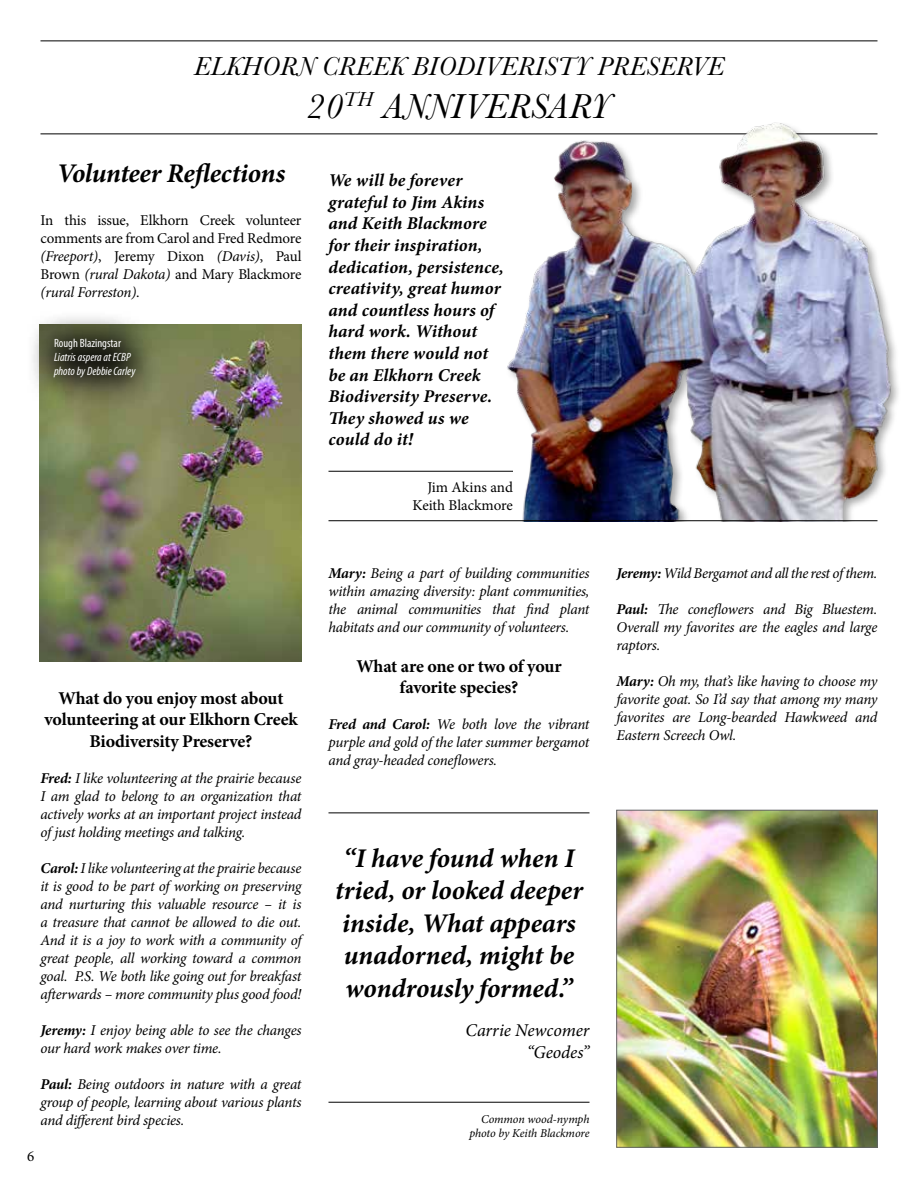
<style>
.page{position:relative;width:918px;height:1188px;background:#fff}
.page>*{position:absolute;margin:0;border:0;box-sizing:border-box;transform-origin:0 0}
.t1{font:italic 36px "Baskerville";letter-spacing:.01em;color:#000}
.t2{font:italic 700 27px/32.4px "Minion Pro";letter-spacing:-.005em;color:#000;text-align:center}
.t3{font:italic 27px "Baskerville";letter-spacing:.01em;color:#000}
.t4{font:italic 700 18px/21.6px "Minion Pro";letter-spacing:.005em;color:#000}
.t5{font:700 18px/21.6px "Minion Pro";letter-spacing:-.015em;color:#000;text-align:center}
.t6{font:italic 18px/21.6px "Minion Pro";letter-spacing:-.005em;color:#000;text-align:right}
.t7{font:italic 15px/18px "Minion Pro";letter-spacing:-.02em;color:#000;text-align:justify}
.t8{font:15px/18px "Minion Pro";letter-spacing:-.015em;color:#000;text-align:right}
.t9{font:italic condensed 12px/14.4px "Myriad Pro";color:#fff}
.t10{font:italic 12px/14.4px "Minion Pro";letter-spacing:-.01em;color:#000;text-align:right}
.t11{font:condensed 12px "Myriad Pro";color:#fff}
.s1{font-style:italic}
.s2{font-weight:700}
</style>
<div class="page">
<hr style="left:40px;top:40px;width:838px;height:1px;background:#000">
<hr style="left:40px;top:134px;width:838px;height:1px;background:#000">
<hr style="left:328px;top:471px;width:185px;height:1px;background:#000">
<img style="left:618px;top:812px;width:258px;height:334px">
<div style="left:616px;top:810px;width:262px;height:338px;border:1px solid #636466"></div>
<img style="left:40px;top:324px;width:262px;height:338px">
<hr style="left:328px;top:813px;width:262px;height:1px;background:#000">
<hr style="left:328px;top:1102px;width:262px;height:1px;background:#000">
<img style="left:490px;top:122px;width:408px;height:398px">
<div style="left:26px;top:310px;width:137px;height:96px;background:#000;opacity:.9"></div>
<hr style="left:328px;top:520px;width:550px;height:1px;background:#000">
<h2 class="t3" style="left:194px;top:48px;width:532px">ELKHORN CREEK BIODIVERISTY PRESERVE</h2>
<h1 class="t1" style="left:307px;top:83px;width:306px">20<sup>TH</sup> ANNIVERSARY</h1>
<h2 class="t2" style="left:57px;top:156px;width:230px">Volunteer Reflections</h2>
<p class="t8" style="left:40px;top:211px;width:263px;text-align:justify">In this issue, Elkhorn Creek volunteer comments are from Carol and Fred Redmore <span class="s1">(Freeport)</span>, Jeremy Dixon <span class="s1">(Davis)</span>, Paul Brown <span class="s1">(rural Dakota)</span> and Mary Blackmore <span class="s1">(rural Forreston)</span>.</p>
<p class="t11" style="left:54px;top:335px;width:68px">Rough Blazingstar</p>
<p class="t9" style="left:54px;top:350px;width:83px">Liatris aspera at ECBP photo by Debbie Carley</p>
<p class="t4" style="left:328px;top:169px;width:177px">We will be forever grateful to Jim Akins and Keith Blackmore for their inspiration, dedication, persistence, creativity, great humor and countless hours of hard work. Without them there would not be an Elkhorn Creek<br>Biodiversity Preserve.<br>They showed us we could do it!</p>
<p class="t8" style="left:413px;top:478px;width:102px">Jim Akins and<br>Keith Blackmore</p>
<p class="t5" style="left:44px;top:687px;width:255px">What do you enjoy most about volunteering at our Elkhorn Creek<br>Biodiversity Preserve?</p>
<p class="t7" style="left:40px;top:769px;width:263px"><span class="s2">Fred:</span> I like volunteering at the prairie because I am glad to belong to an organization that actively works at an important project instead of just holding meetings and talking.</p>
<p class="t7" style="left:40px;top:859px;width:263px"><span class="s2">Carol:</span> I like volunteering at the prairie because it is good to be part of working on preserving and nurturing this valuable resource – it is a treasure that cannot be allowed to die out.<br>And it is a joy to work with a community of great people, all working toward a common goal. P.S. We both like going out for breakfast afterwards – more community plus good food!</p>
<p class="t7" style="left:40px;top:1021px;width:262px"><span class="s2">Jeremy:</span> I enjoy being able to see the changes our hard work makes over time.</p>
<p class="t7" style="left:40px;top:1075px;width:263px"><span class="s2">Paul:</span> Being outdoors in nature with a great group of people, learning about various plants and different bird species.</p>
<p class="t8" style="left:27px;top:1147px;width:9px">6</p>
<p class="t7" style="left:328px;top:564px;width:263px"><span class="s2">Mary:</span> Being a part of building communities within amazing diversity: plant communities, the animal communities that find plant habitats and our community of volunteers.</p>
<p class="t5" style="left:356px;top:655px;width:207px">What are one or two of your favorite species?</p>
<p class="t7" style="left:328px;top:716px;width:263px"><span class="s2">Fred and Carol:</span> We both love the vibrant purple and gold of the later summer bergamot and gray-headed coneflowers.</p>
<h2 class="t2" style="left:335px;top:842px;width:249px">“I have found when I tried, or looked deeper inside, What appears unadorned, might be wondrously formed.”</h2>
<p class="t6" style="left:466px;top:1020px;width:125px">Carrie Newcomer “Geodes”</p>
<p class="t10" style="left:469px;top:1112px;width:122px">Common wood-nymph photo by Keith Blackmore</p>
<p class="t7" style="left:616px;top:564px;width:263px"><span class="s2">Jeremy:</span> Wild Bergamot and all the rest of them.</p>
<p class="t7" style="left:616px;top:600px;width:262px"><span class="s2">Paul:</span> The coneflowers and Big Bluestem.<br>Overall my favorites are the eagles and large raptors.</p>
<p class="t7" style="left:616px;top:672px;width:263px"><span class="s2">Mary:</span> Oh my, that’s like having to choose my favorite goat. So I’d say that among my many favorites are Long-bearded Hawkweed and Eastern Screech Owl.</p>
</div>
